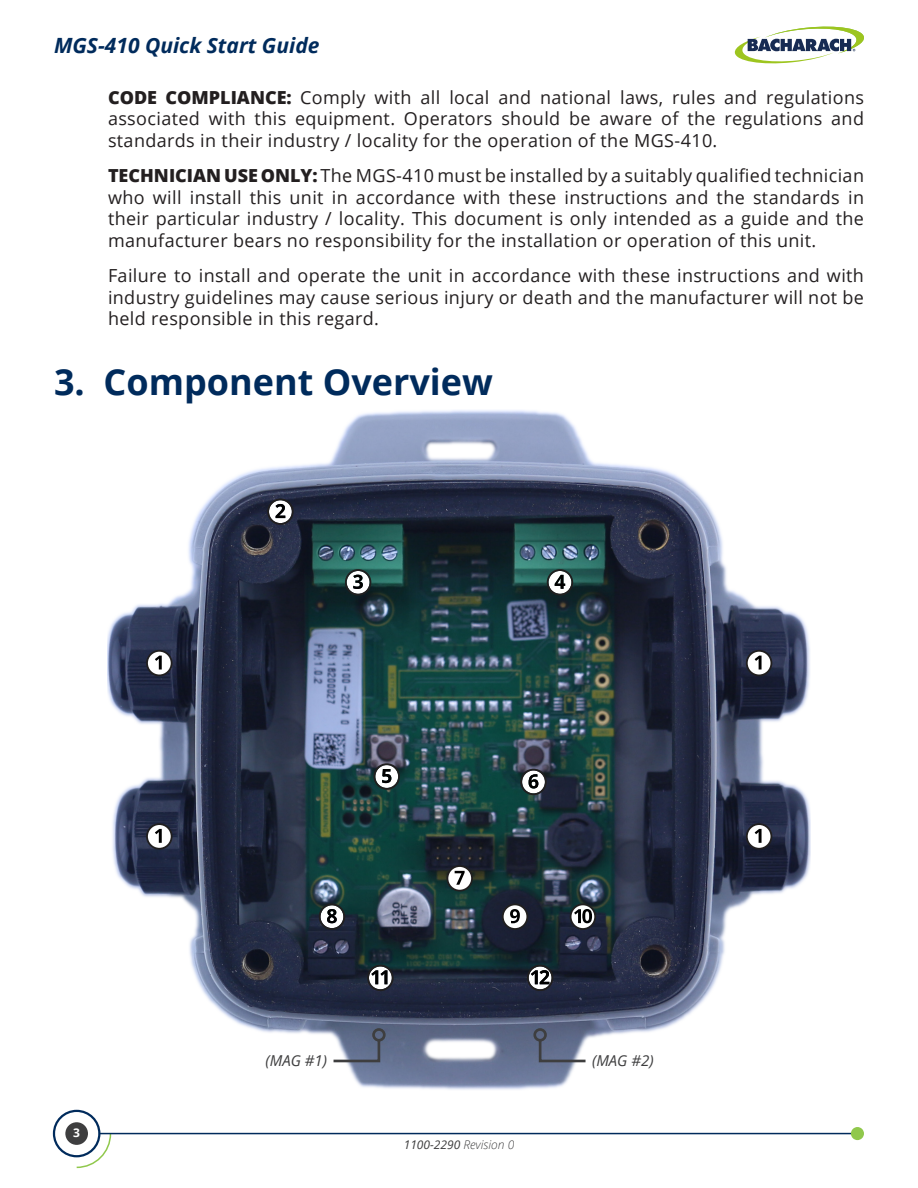
<style>
.page{position:relative;width:918px;height:1188px;background:#fff}
.page>*{position:absolute;margin:0;border:0;box-sizing:border-box;transform-origin:0 0}
.H2_Heading{font:700 36px "Open Sans";color:#002b5c}
.t1{font:italic 700 21px "Open Sans";color:#002b5c}
.Normal_Copy{font:18px/21.6px "Open Sans";letter-spacing:.02em;color:#231f20;text-align:justify}
.Caution_Text{font:italic 15px "Open Sans";color:#3e3e3f}
.t2{font:italic 12px "Open Sans";color:#3e3e3f}
.t3{font:700 12px "Open Sans";color:#fff}
.s1{font-weight:800}
.s2{font-weight:300}
</style>
<div class="page">
<svg style="left:75px;top:1132px;width:37px;height:37px"></svg>
<hr style="left:99px;top:1133px;width:758px;height:1px;background:#002b5c">
<div style="left:851px;top:1127px;width:13px;height:13px;background:#90c84c;border-radius:50%"></div>
<div style="left:53px;top:1110px;width:47px;height:47px;border:2px solid #002b5c;border-radius:50%"></div>
<div style="left:65px;top:1122px;width:23px;height:23px;background:#3e3e3f;border-radius:50%"></div>
<svg style="left:734px;top:26px;width:130px;height:38px"></svg>
<img style="left:107px;top:410px;width:704px;height:680px">
<svg style="left:527px;top:965px;width:26px;height:26px"></svg>
<svg style="left:367px;top:965px;width:27px;height:26px"></svg>
<svg style="left:146px;top:650px;width:27px;height:26px"></svg>
<svg style="left:746px;top:650px;width:26px;height:26px"></svg>
<svg style="left:146px;top:823px;width:27px;height:27px"></svg>
<svg style="left:746px;top:823px;width:26px;height:27px"></svg>
<svg style="left:267px;top:498px;width:27px;height:27px"></svg>
<svg style="left:345px;top:569px;width:26px;height:27px"></svg>
<svg style="left:547px;top:569px;width:26px;height:27px"></svg>
<svg style="left:374px;top:763px;width:26px;height:27px"></svg>
<svg style="left:520px;top:769px;width:27px;height:26px"></svg>
<svg style="left:446px;top:865px;width:27px;height:27px"></svg>
<svg style="left:502px;top:903px;width:26px;height:27px"></svg>
<svg style="left:570px;top:903px;width:26px;height:27px"></svg>
<svg style="left:319px;top:903px;width:26px;height:27px"></svg>
<svg style="left:537px;top:1038px;width:51px;height:26px"></svg>
<div style="left:533px;top:1028px;width:14px;height:14px;border:3px solid #3e3e3f;border-radius:50%"></div>
<svg style="left:331px;top:1038px;width:51px;height:26px"></svg>
<div style="left:372px;top:1028px;width:14px;height:14px;border:3px solid #3e3e3f;border-radius:50%"></div>
<p class="t1" style="left:54px;top:31px;width:267px">MGS-410 Quick Start Guide</p>
<p class="Normal_Copy" style="left:108px;top:86px;width:758px"><span class="s1">CODE COMPLIANCE:</span> Comply with all local and national laws, rules and regulations associated with this equipment. Operators should be aware of the regulations and standards in their industry / locality for the operation of the MGS-410.</p>
<p class="Normal_Copy" style="left:108px;top:164px;width:758px"><span class="s1">TECHNICIAN USE ONLY:</span> The MGS-410 must be installed by a suitably qualified technician who will install this unit in accordance with these instructions and the standards in their particular industry / locality. This document is only intended as a guide and the manufacturer bears no responsibility for the installation or operation of this unit.</p>
<p class="Normal_Copy" style="left:108px;top:264px;width:758px">Failure to install and operate the unit in accordance with these instructions and with industry guidelines may cause serious injury or death and the manufacturer will not be held responsible in this regard.</p>
<p class="H2_Heading" style="left:54px;top:357px;width:441px">3. Component Overview</p>
<p class="t3" style="left:73px;top:1125px;width:8px">3</p>
<p class="Caution_Text" style="left:266px;top:1050px;width:63px">(MAG #1)</p>
<p class="Caution_Text" style="left:592px;top:1050px;width:63px">(MAG #2)</p>
<p class="t2" style="left:404px;top:1136px;width:112px">1100-2290 <span class="s2">Revision 0</span></p>
</div>
